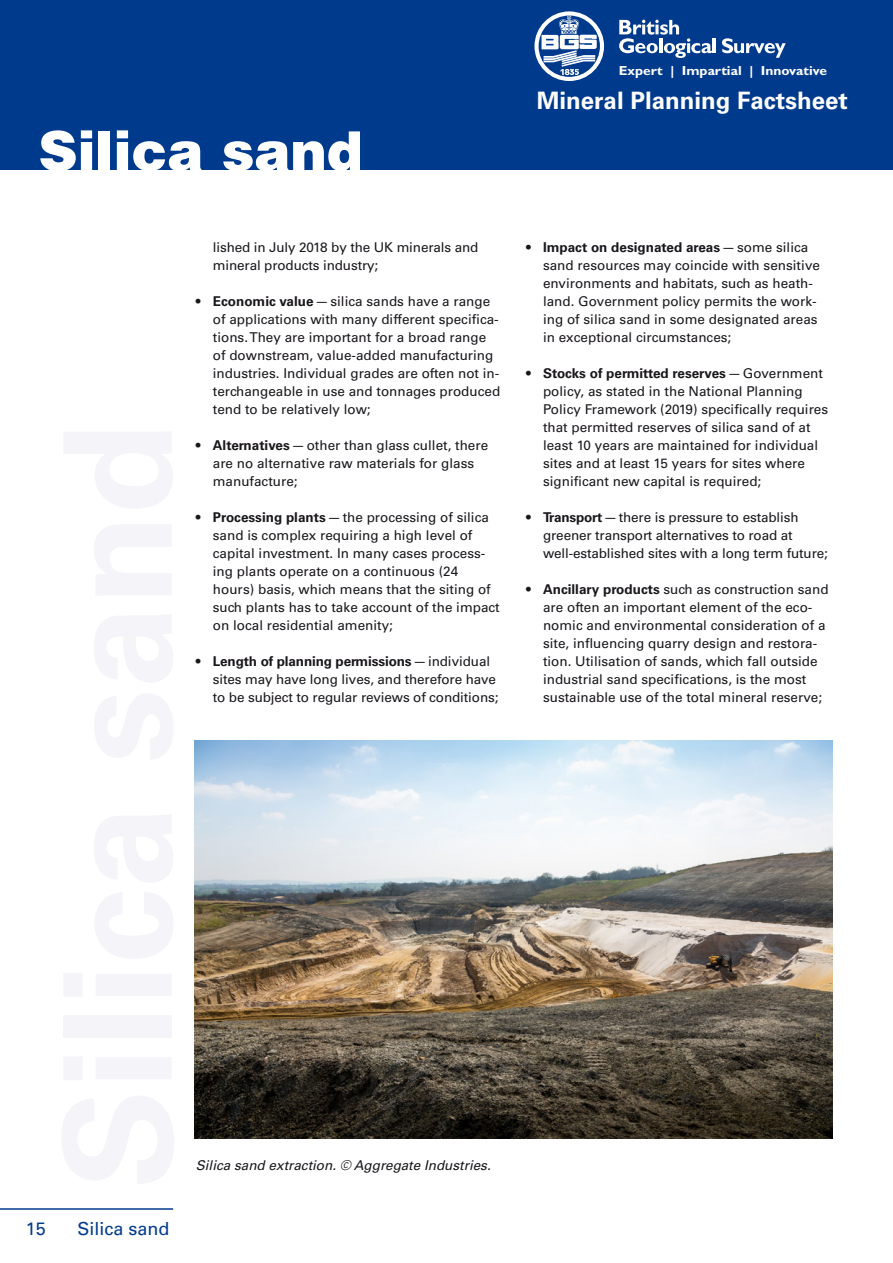
<style>
.page{position:relative;width:893px;height:1263px;background:#fff}
.page>*{position:absolute;margin:0;border:0;box-sizing:border-box;transform-origin:0 0}
.t1{font:900 54px "Helvetica";color:#fff}
.t2{font:700 24px "Univers";color:#fff}
.t3{font:18px "Univers";color:#003a8c}
.t4{font:13.5px/18px "Univers";color:#1a171c}
.t5{font:italic 13.5px "Univers";color:#1a171c}
.t6{font:700 13.05px "Gill Sans";color:#fff;scale:1.05 1}
.s1{font-weight:700}
</style>
<div class="page">
<hr style="left:0;top:1208px;width:173px;height:2px;background:#003a8c">
<div style="left:0;top:0;width:893px;height:170px;background:#003a8c"></div>
<hr style="left:713px;top:39px;width:3px;height:14px;background:#fff">
<svg style="left:722px;top:38px;width:64px;height:20px"></svg>
<svg style="left:619px;top:20px;width:93px;height:38px"></svg>
<svg style="left:541px;top:16px;width:56px;height:59px"></svg>
<div style="left:534px;top:11px;width:70px;height:70px;border:4px solid #fff;border-radius:50%"></div>
<img style="left:194px;top:741px;width:638px;height:398px">
<h1 class="t1" style="left:39px;top:116px;width:325px">Silica sand</h1>
<p class="t6" style="left:619px;top:63px;width:200px">Expert | Impartial | Innovative</p>
<h2 class="t2" style="left:537px;top:86px;width:312px">Mineral Planning Factsheet</h2>
<p class="t4" style="left:213px;top:238px;width:267px">lished in July 2018 by the UK minerals and mineral products industry;</p>
<p class="t4" style="left:213px;top:292px;width:289px;text-indent:-17px"><span class="s1">• Economic value</span>—silica sands have a range of applications with many different specifica&shy;tions. They are important for a broad range of downstream, value-added manufacturing industries. Individual grades are often not in&shy;terchangeable in use and tonnages produced tend to be relatively low;</p>
<p class="t4" style="left:213px;top:436px;width:277px;text-indent:-17px"><span class="s1">• Alternatives</span>—other than glass cullet, there are no alternative raw materials for glass manufacture;</p>
<p class="t4" style="left:213px;top:508px;width:288px;text-indent:-17px"><span class="s1">• Processing plants</span>—the processing of silica sand is complex requiring a high level of capital investment. In many cases process&shy;ing plants operate on a continuous (24 hours) basis, which means that the siting of such plants has to take account of the impact on local residential amenity;</p>
<p class="t4" style="left:213px;top:652px;width:287px;text-indent:-17px"><span class="s1">• Length of planning permissions</span>—individual sites may have long lives, and therefore have to be subject to regular reviews of conditions;</p>
<p class="t4" style="left:543px;top:238px;width:279px;text-indent:-17px"><span class="s1">• Impact on designated areas</span>—some silica sand resources may coincide with sensitive environments and habitats, such as heath&shy;land. Government policy permits the work&shy;ing of silica sand in some designated areas in exceptional circumstances;</p>
<p class="t4" style="left:543px;top:364px;width:287px;text-indent:-17px"><span class="s1">• Stocks of permitted reserves</span>—Government policy, as stated in the National Planning Policy Framework (2019) specifically requires that permitted reserves of silica sand of at least 10 years are maintained for individual sites and at least 15 years for sites where significant new capital is required;</p>
<p class="t4" style="left:543px;top:508px;width:286px;text-indent:-17px"><span class="s1">• Transport</span>—there is pressure to establish greener transport alternatives to road at well-established sites with a long term future;</p>
<p class="t4" style="left:543px;top:580px;width:287px;text-indent:-17px"><span class="s1">• Ancillary products</span> such as construction sand are often an important element of the eco&shy;nomic and environmental consideration of a site, influencing quarry design and restora&shy;tion. Utilisation of sands, which fall outside industrial sand specifications, is the most sustainable use of the total mineral reserve;</p>
<h3 class="t3" style="left:26px;top:1218px;width:22px">15</h3>
<h3 class="t3" style="left:77px;top:1218px;width:94px">Silica sand</h3>
<p class="t5" style="left:196px;top:1157px;width:296px">Silica sand extraction. © Aggregate Industries.</p>
</div>
